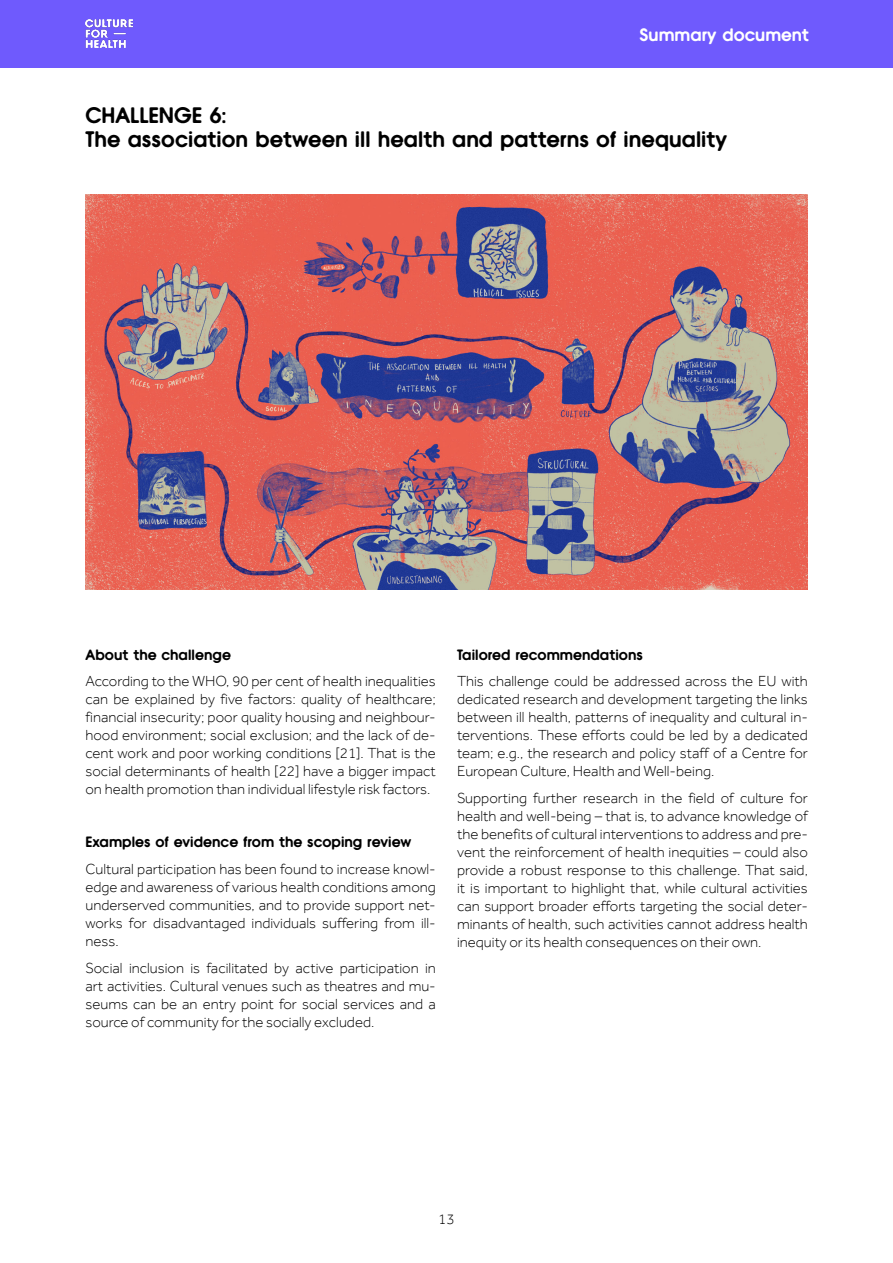
<style>
.page{position:relative;width:893px;height:1263px;background:#fff}
.page>*{position:absolute;margin:0;border:0;box-sizing:border-box;transform-origin:0 0}
.big_table{font:700 22.5px "BN Cringe Sans";color:#000}
.t1{font:700 18px "BN Cringe Sans";color:#fff}
.big_table-2{font:300 15px/18px "Effra W01";color:#000;text-align:justify}
.big_table-3{font:700 15px "BN Cringe Sans";color:#000}
</style>
<div class="page">
<div style="left:0;top:0;width:893px;height:68px;background:#6f5afd"></div>
<img style="left:85px;top:19px;width:48px;height:29px">
<img style="left:85px;top:194px;width:723px;height:395px">
<p class="t1" style="left:639px;top:25px;width:171px">Summary document</p>
<p class="big_table" style="left:85px;top:103px;width:142px">CHALLENGE 6:</p>
<p class="big_table" style="left:85px;top:127px;width:643px">The association between ill health and patterns of inequality</p>
<p class="big_table-3" style="left:85px;top:647px;width:147px">About the challenge</p>
<p class="big_table-2" style="left:85px;top:673px;width:352px">According to the WHO, 90 per cent of health inequalities can be explained by five factors: quality of healthcare; financial insecurity; poor quality housing and neighbour&shy;hood environment; social exclusion; and the lack of de&shy;cent work and poor working conditions [21]. That is the social determinants of health [22] have a bigger impact on health promotion than individual lifestyle risk factors.</p>
<p class="big_table-3" style="left:85px;top:834px;width:328px">Examples of evidence from the scoping review</p>
<p class="big_table-2" style="left:85px;top:860px;width:352px">Cultural participation has been found to increase knowl&shy;edge and awareness of various health conditions among underserved communities, and to provide support net&shy;works for disadvantaged individuals suffering from ill&shy;ness.</p>
<p class="big_table-2" style="left:85px;top:959px;width:352px">Social inclusion is facilitated by active participation in art activities. Cultural venues such as theatres and mu&shy;seums can be an entry point for social services and a source of community for the socially excluded.</p>
<p class="big_table-3" style="left:457px;top:647px;width:187px">Tailored recommendations</p>
<p class="big_table-2" style="left:457px;top:673px;width:352px">This challenge could be addressed across the EU with dedicated research and development targeting the links between ill health, patterns of inequality and cultural in&shy;terventions. These efforts could be led by a dedicated team; e.g., the research and policy staff of a Centre for European Culture, Health and Well-being.</p>
<p class="big_table-2" style="left:457px;top:789px;width:352px">Supporting further research in the field of culture for health and well-being – that is, to advance knowledge of the benefits of cultural interventions to address and pre&shy;vent the reinforcement of health inequities – could also provide a robust response to this challenge. That said, it is important to highlight that, while cultural activities can support broader efforts targeting the social deter&shy;minants of health, such activities cannot address health inequity or its health consequences on their own.</p>
<p class="big_table-2" style="left:438px;top:1210px;width:18px">13</p>
</div>
